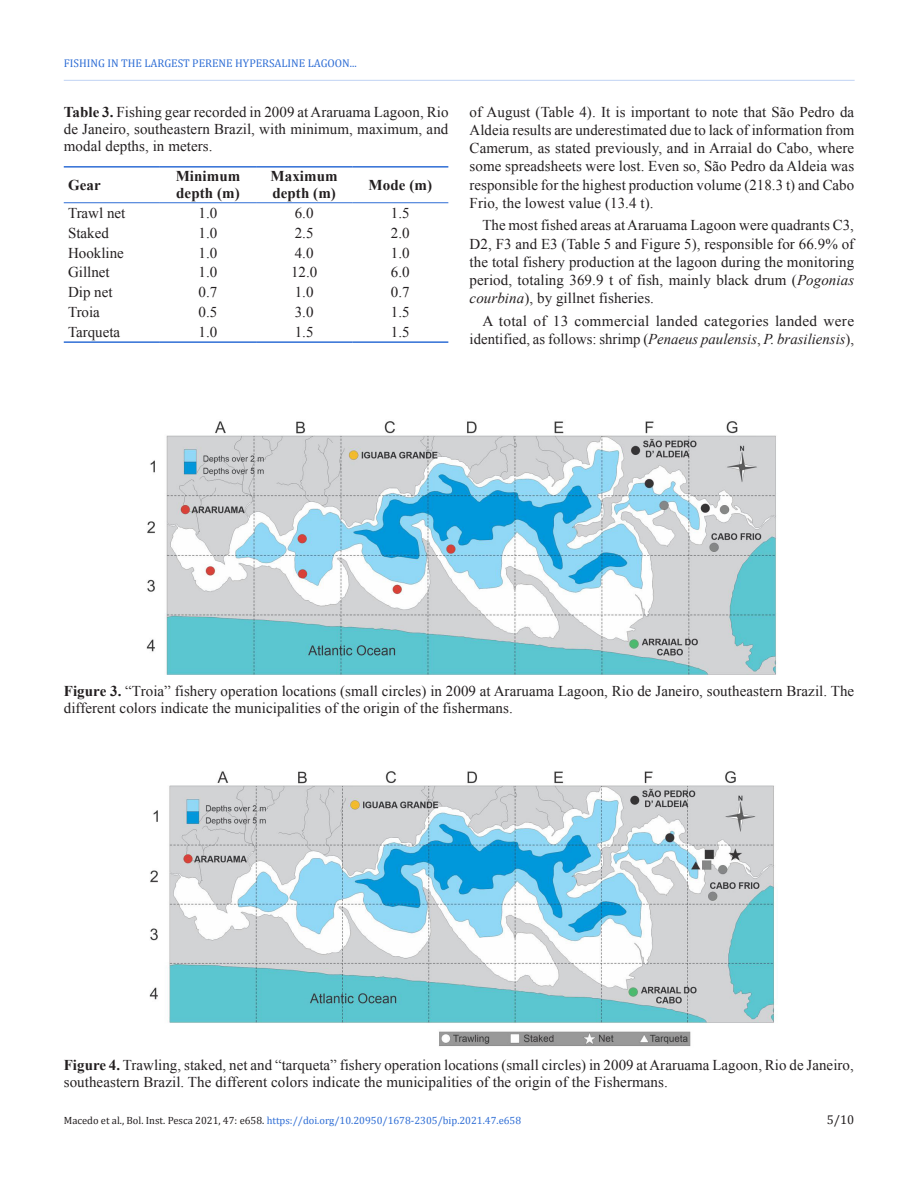
<style>
.page{position:relative;width:918px;height:1188px;background:#fff}
.page>*{position:absolute;margin:0;border:0;box-sizing:border-box;transform-origin:0 0}
.Paragraph{font:15px/18.3px "Times New Roman";letter-spacing:.005em;color:#231f20;text-align:justify}
.FigureCaption{font:15px/17.2px "Times New Roman";letter-spacing:.005em;color:#231f20}
.TableTitle{font:15px/17.2px "Times New Roman";letter-spacing:.005em;color:#231f20;text-align:justify}
.TableBody{font:15px "Times New Roman";color:#231f20}
.TableHead{font:700 15px/17.2px "Times New Roman";letter-spacing:.005em;color:#231f20}
.t1{font:12.75px "Cambria";color:#231f20}
.t2{font:11.25px "Cambria";color:#2f6ed5}
.t3{font:10.5px "Cambria";color:#2f6ed5}
.s1{font-weight:700}
.s2{font-style:italic}
.s3{color:#231f20}
</style>
<div class="page">
<hr style="left:64px;top:80px;width:791px;height:1px;background:#c1d3f3">
<img style="left:146px;top:421px;width:631px;height:254px">
<hr style="left:64px;top:166px;width:96px;height:2px;background:#2f6ed5">
<hr style="left:64px;top:202px;width:96px;height:1px;background:#2f6ed5">
<hr style="left:160px;top:166px;width:96px;height:2px;background:#2f6ed5">
<hr style="left:160px;top:202px;width:96px;height:1px;background:#2f6ed5">
<hr style="left:256px;top:166px;width:96px;height:2px;background:#2f6ed5">
<hr style="left:256px;top:202px;width:96px;height:1px;background:#2f6ed5">
<hr style="left:352px;top:166px;width:96px;height:2px;background:#2f6ed5">
<hr style="left:352px;top:202px;width:96px;height:1px;background:#2f6ed5">
<hr style="left:64px;top:341px;width:96px;height:2px;background:#2f6ed5">
<hr style="left:160px;top:341px;width:96px;height:2px;background:#2f6ed5">
<hr style="left:256px;top:341px;width:96px;height:2px;background:#2f6ed5">
<hr style="left:352px;top:341px;width:96px;height:2px;background:#2f6ed5">
<img style="left:149px;top:771px;width:626px;height:275px">
<p class="t2" style="left:64px;top:57px;width:294px">FISHING IN THE LARGEST PERENE HYPERSALINE LAGOON...</p>
<p class="TableTitle" style="left:64px;top:103px;width:386px"><span class="s1">Table 3.</span> Fishing gear recorded in 2009 at Araruama Lagoon, Rio de Janeiro, southeastern Brazil, with minimum, maximum, and modal depths, in meters.</p>
<p class="TableHead" style="left:68px;top:176px;width:34px">Gear</p>
<p class="TableHead" style="left:176px;top:167px;width:66px">Minimum depth (m)</p>
<p class="TableHead" style="left:271px;top:167px;width:69px">Maximum depth (m)</p>
<p class="TableHead" style="left:369px;top:176px;width:65px">Mode (m)</p>
<p class="TableBody" style="left:68px;top:203px;width:59px">Trawl net</p>
<p class="TableBody" style="left:199px;top:203px;width:20px">1.0</p>
<p class="TableBody" style="left:295px;top:203px;width:20px">6.0</p>
<p class="TableBody" style="left:391px;top:203px;width:20px">1.5</p>
<p class="TableBody" style="left:68px;top:223px;width:42px">Staked</p>
<p class="TableBody" style="left:199px;top:223px;width:20px">1.0</p>
<p class="TableBody" style="left:295px;top:223px;width:20px">2.5</p>
<p class="TableBody" style="left:391px;top:223px;width:20px">2.0</p>
<p class="TableBody" style="left:68px;top:243px;width:57px">Hookline</p>
<p class="TableBody" style="left:199px;top:243px;width:20px">1.0</p>
<p class="TableBody" style="left:295px;top:243px;width:20px">4.0</p>
<p class="TableBody" style="left:391px;top:243px;width:20px">1.0</p>
<p class="TableBody" style="left:68px;top:262px;width:43px">Gillnet</p>
<p class="TableBody" style="left:199px;top:262px;width:20px">1.0</p>
<p class="TableBody" style="left:291px;top:262px;width:28px">12.0</p>
<p class="TableBody" style="left:391px;top:262px;width:20px">6.0</p>
<p class="TableBody" style="left:68px;top:282px;width:46px">Dip net</p>
<p class="TableBody" style="left:199px;top:282px;width:20px">0.7</p>
<p class="TableBody" style="left:295px;top:282px;width:20px">1.0</p>
<p class="TableBody" style="left:391px;top:282px;width:20px">0.7</p>
<p class="TableBody" style="left:68px;top:302px;width:33px">Troia</p>
<p class="TableBody" style="left:199px;top:302px;width:20px">0.5</p>
<p class="TableBody" style="left:295px;top:302px;width:20px">3.0</p>
<p class="TableBody" style="left:391px;top:302px;width:20px">1.5</p>
<p class="TableBody" style="left:68px;top:322px;width:54px">Tarqueta</p>
<p class="TableBody" style="left:199px;top:322px;width:20px">1.0</p>
<p class="TableBody" style="left:295px;top:322px;width:20px">1.5</p>
<p class="TableBody" style="left:391px;top:322px;width:20px">1.5</p>
<p class="Paragraph" style="left:470px;top:102px;width:386px">of August (Table 4). It is important to note that São Pedro da Aldeia results are underestimated due to lack of information from Camerum, as stated previously, and in Arraial do Cabo, where some spreadsheets were lost. Even so, São Pedro da Aldeia was responsible for the highest production volume (218.3 t) and Cabo Frio, the lowest value (13.4 t).</p>
<p class="Paragraph" style="left:470px;top:216px;width:386px;text-indent:13px">The most fished areas at Araruama Lagoon were quadrants C3, D2, F3 and E3 (Table 5 and Figure 5), responsible for 66.9% of the total fishery production at the lagoon during the monitoring period, totaling 369.9 t of fish, mainly black drum (<span class="s2">Pogonias courbina</span>), by gillnet fisheries.</p>
<p class="Paragraph" style="left:470px;top:311px;width:386px;text-align:right">A total of 13 commercial landed categories landed were identified, as follows: shrimp (<span class="s2">Penaeus paulensis</span>, <span class="s2">P. brasiliensis</span>),</p>
<p class="FigureCaption" style="left:64px;top:682px;width:792px"><span class="s1">Figure 3.</span> “Troia” fishery operation locations (small circles) in 2009 at Araruama Lagoon, Rio de Janeiro, southeastern Brazil. The different colors indicate the municipalities of the origin of the fishermans.</p>
<p class="FigureCaption" style="left:64px;top:1056px;width:792px"><span class="s1">Figure 4.</span> Trawling, staked, net and “tarqueta” fishery operation locations (small circles) in 2009 at Araruama Lagoon, Rio de Janeiro, southeastern Brazil. The different colors indicate the municipalities of the origin of the Fishermans.</p>
<p class="t3" style="left:64px;top:1114px;width:459px"><span class="s3">Macedo et al., Bol. Inst. Pesca 2021, 47: e658.</span> https://doi.org/10.20950/1678-2305/bip.2021.47.e658</p>
<p class="t1" style="left:827px;top:1112px;width:29px">5/10</p>
</div>
